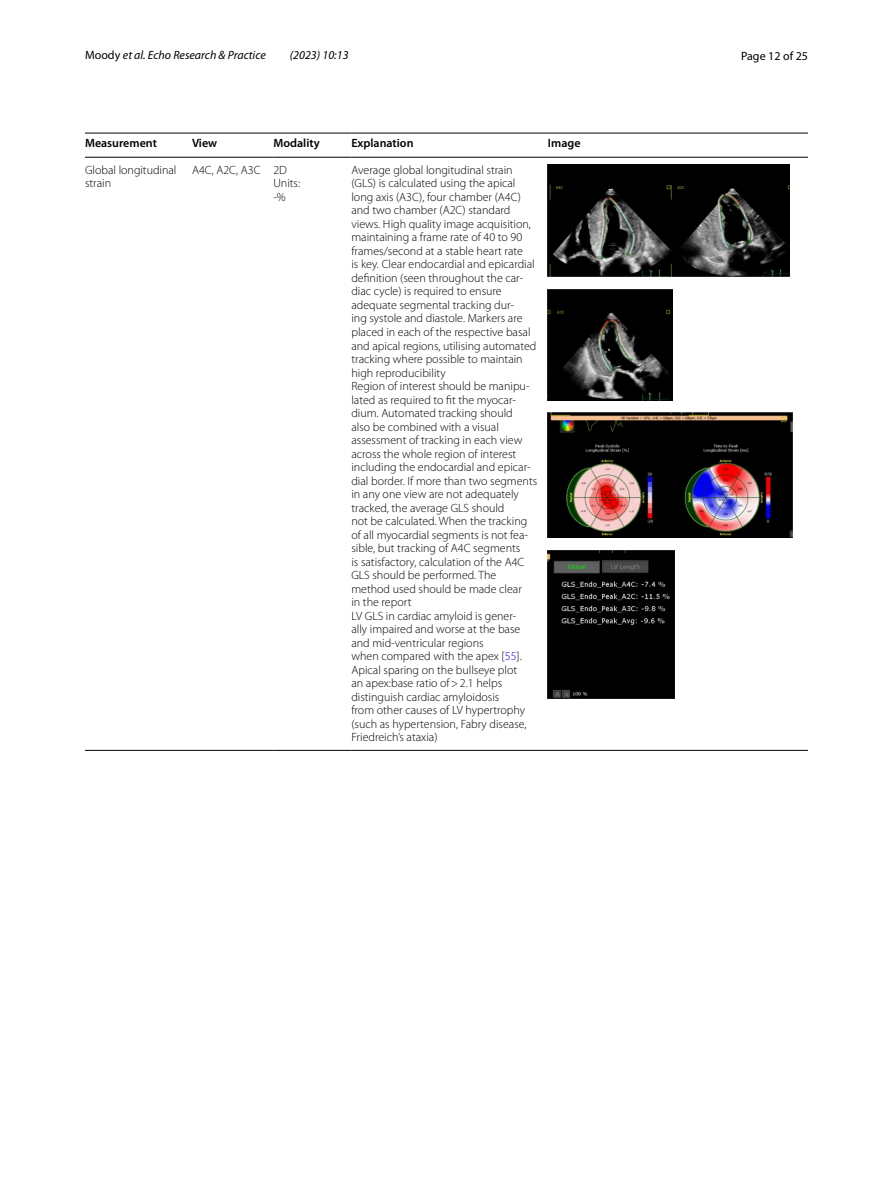
<style>
.page{position:relative;width:893px;height:1187px;background:#fff}
.page>*{position:absolute;margin:0;border:0;box-sizing:border-box;transform-origin:0 0}
.t1{font:300 12px/13.5px "Myriad Pro";color:#000}
.t2{font:italic 12px "Myriad Pro";color:#000}
.t3{font:600 12px "Myriad Pro";color:#000}
.t4{font:12px "Myriad Pro";color:#000}
.s1{font-style:normal}
.s2{color:#00f}
</style>
<div class="page">
<hr style="left:85px;top:133px;width:107px;height:1px;background:#000">
<hr style="left:85px;top:157px;width:107px;height:1px;background:#000">
<hr style="left:192px;top:133px;width:81px;height:1px;background:#000">
<hr style="left:192px;top:157px;width:81px;height:1px;background:#000">
<hr style="left:273px;top:133px;width:78px;height:1px;background:#000">
<hr style="left:273px;top:157px;width:78px;height:1px;background:#000">
<hr style="left:351px;top:133px;width:197px;height:1px;background:#000">
<hr style="left:351px;top:157px;width:197px;height:1px;background:#000">
<hr style="left:548px;top:133px;width:260px;height:1px;background:#000">
<hr style="left:548px;top:157px;width:260px;height:1px;background:#000">
<hr style="left:85px;top:750px;width:107px;height:1px;background:#000">
<hr style="left:192px;top:750px;width:81px;height:1px;background:#000">
<hr style="left:273px;top:750px;width:78px;height:1px;background:#000">
<hr style="left:351px;top:750px;width:197px;height:1px;background:#000">
<hr style="left:548px;top:750px;width:260px;height:1px;background:#000">
<img style="left:548px;top:165px;width:241px;height:111px">
<img style="left:548px;top:290px;width:125px;height:110px">
<img style="left:548px;top:413px;width:245px;height:124px">
<img style="left:548px;top:550px;width:126px;height:148px">
<p class="t2" style="left:85px;top:48px;width:182px"><span class="s1">Moody</span> et al. Echo Research &amp; Practice</p>
<p class="t2" style="left:290px;top:48px;width:60px">(2023) 10:13</p>
<p class="t4" style="left:741px;top:48px;width:68px">Page 12 of 25</p>
<p class="t3" style="left:85px;top:136px;width:73px">Measurement</p>
<p class="t3" style="left:192px;top:136px;width:27px">View</p>
<p class="t3" style="left:273px;top:136px;width:48px">Modality</p>
<p class="t3" style="left:351px;top:136px;width:64px">Explanation</p>
<p class="t3" style="left:548px;top:136px;width:34px">Image</p>
<p class="t1" style="left:85px;top:163px;width:93px">Global longitudinal strain</p>
<p class="t1" style="left:273px;top:163px;width:28px;text-indent:-81px">A4C, A2C, A3C 2D<br>Units: -%</p>
<p class="t1" style="left:351px;top:163px;width:187px">Average global longitudinal strain (GLS) is calculated using the apical long axis (A3C), four chamber (A4C) and two chamber (A2C) standard views. High quality image acquisition, maintaining a frame rate of 40 to 90 frames/second at a stable heart rate<br>is key. Clear endocardial and epicardial definition (seen throughout the car‑ diac cycle) is required to ensure adequate segmental tracking dur‑<br>ing systole and diastole. Markers are placed in each of the respective basal and apical regions, utilising automated tracking where possible to maintain high reproducibility<br>Region of interest should be manipu‑ lated as required to fit the myocar‑ dium. Automated tracking should<br>also be combined with a visual assessment of tracking in each view across the whole region of interest including the endocardial and epicar‑ dial border. If more than two segments in any one view are not adequately tracked, the average GLS should<br>not be calculated. When the tracking of all myocardial segments is not fea‑ sible, but tracking of A4C segments<br>is satisfactory, calculation of the A4C GLS should be performed. The method used should be made clear<br>in the report<br>LV GLS in cardiac amyloid is gener‑<br>ally impaired and worse at the base and mid-ventricular regions<br>when compared with the apex [<span class="s2">55</span>].<br>Apical sparing on the bullseye plot<br>an apex:base ratio of&gt;2.1 helps distinguish cardiac amyloidosis<br>from other causes of LV hypertrophy (such as hypertension, Fabry disease, Friedreich’s ataxia)</p>
</div>
